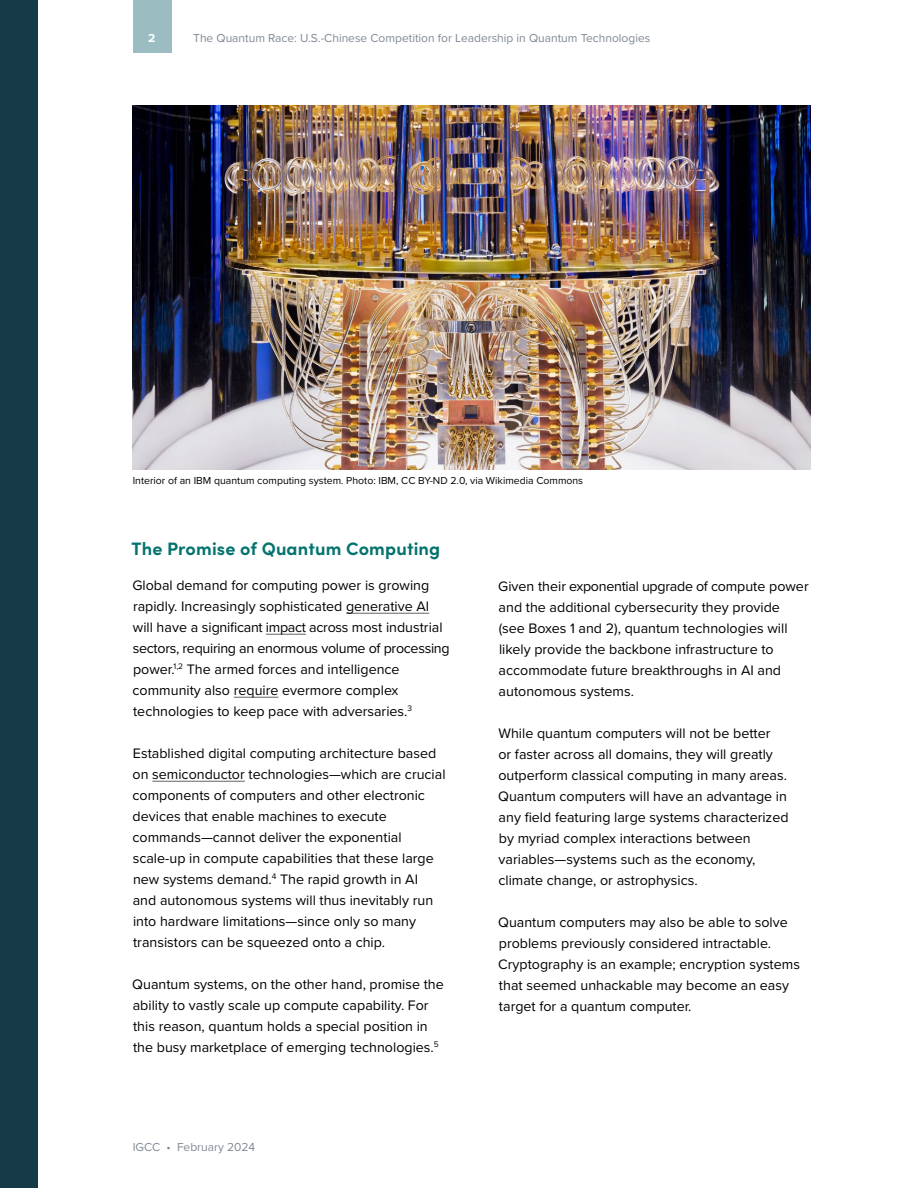
<style>
.page{position:relative;width:918px;height:1188px;background:#fff}
.page>*{position:absolute;margin:0;border:0;box-sizing:border-box;transform-origin:0 0}
.t1{font:700 18px "Sofia Pro";letter-spacing:.01em;color:#04736e}
.t2{font:14.25px/21px "Proxima Nova";color:#000}
.t3{font:12px "Proxima Nova";color:#808995}
.t4{font:700 12px "Proxima Nova";color:#fff}
.t5{font:10.5px "Proxima Nova";color:#000}
</style>
<div class="page">
<div style="left:133px;top:0;width:38px;height:53px;background:#9bbdc2"></div>
<div style="left:0;top:0;width:38px;height:1188px;background:#163b47"></div>
<hr style="left:346px;top:613px;width:83px;height:1px;background:#646363">
<hr style="left:266px;top:634px;width:40px;height:1px;background:#646363">
<hr style="left:234px;top:697px;width:44px;height:1px;background:#646363">
<hr style="left:152px;top:781px;width:93px;height:1px;background:#646363">
<img style="left:133px;top:106px;width:678px;height:363px">
<p class="t4" style="left:148px;top:29px;width:9px">2</p>
<p class="t3" style="left:193px;top:29px;width:459px">The Quantum Race: U.S.-Chinese Competition for Leadership in Quantum Technologies</p>
<p class="t5" style="left:133px;top:473px;width:452px">Interior of an IBM quantum computing system. Photo: IBM, CC BY-ND 2.0, via Wikimedia Commons</p>
<p class="t1" style="left:132px;top:535px;width:310px">The Promise of Quantum Computing</p>
<p class="t2" style="left:132px;top:574px;width:319px">Global demand for computing power is growing rapidly. Increasingly sophisticated generative AI will have a significant impact across most industrial sectors, requiring an enormous volume of processing power.<sup>1,2</sup> The armed forces and intelligence community also require evermore complex technologies to keep pace with adversaries.<sup>3</sup></p>
<p class="t2" style="left:133px;top:742px;width:314px">Established digital computing architecture based on semiconductor technologies—which are crucial components of computers and other electronic devices that enable machines to execute commands—cannot deliver the exponential scale-up in compute capabilities that these large new systems demand.<sup>4</sup> The rapid growth in AI<br>and autonomous systems will thus inevitably run into hardware limitations—since only so many transistors can be squeezed onto a chip.</p>
<p class="t2" style="left:132px;top:973px;width:313px">Quantum systems, on the other hand, promise the ability to vastly scale up compute capability. For this reason, quantum holds a special position in the busy marketplace of emerging technologies.<sup>5</sup></p>
<p class="t3" style="left:133px;top:1139px;width:124px">IGCC • February 2024</p>
<p class="t2" style="left:498px;top:575px;width:312px">Given their exponential upgrade of compute power and the additional cybersecurity they provide (see Boxes 1 and 2), quantum technologies will likely provide the backbone infrastructure to accommodate future breakthroughs in AI and autonomous systems.</p>
<p class="t2" style="left:498px;top:722px;width:292px">While quantum computers will not be better<br>or faster across all domains, they will greatly outperform classical computing in many areas.<br>Quantum computers will have an advantage in any field featuring large systems characterized by myriad complex interactions between variables—systems such as the economy, climate change, or astrophysics.</p>
<p class="t2" style="left:498px;top:911px;width:303px">Quantum computers may also be able to solve problems previously considered intractable.<br>Cryptography is an example; encryption systems that seemed unhackable may become an easy target for a quantum computer.</p>
</div>
